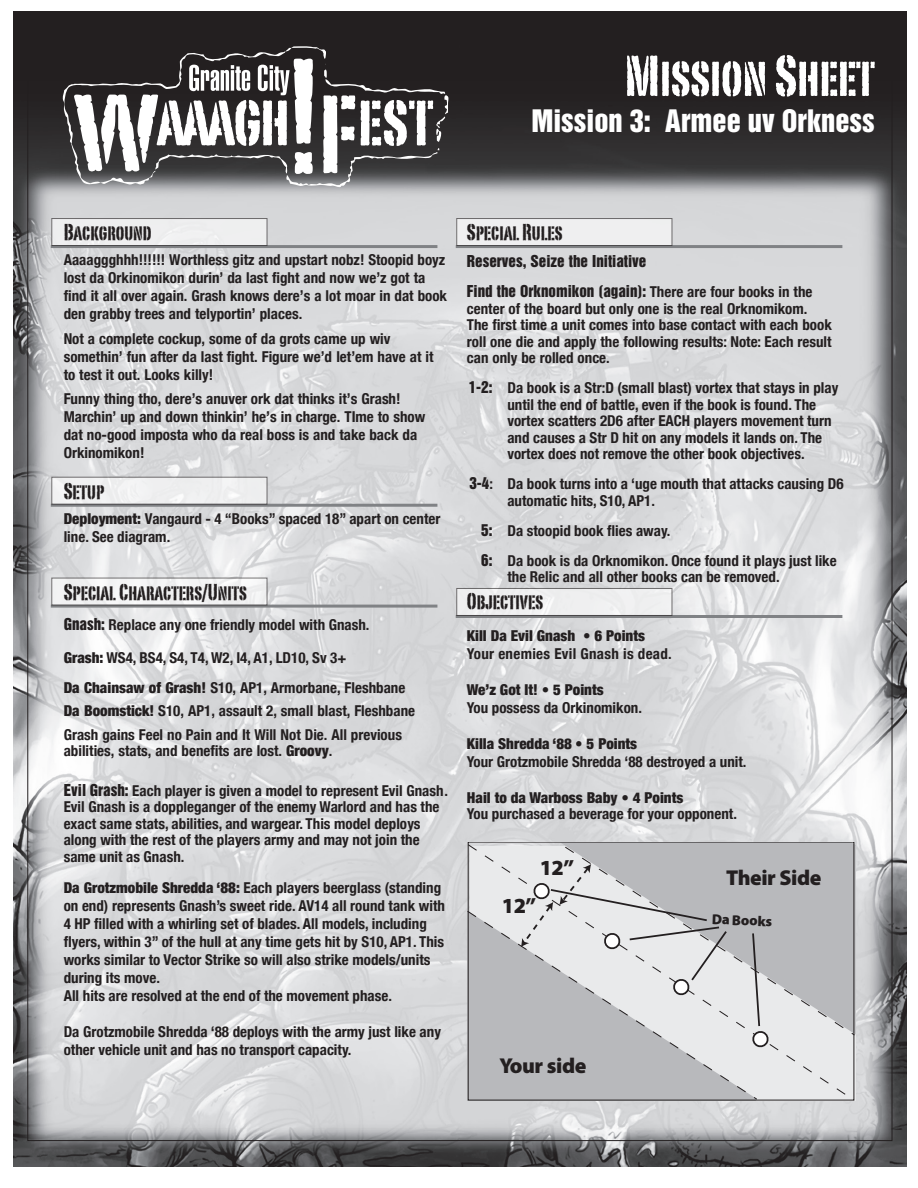
<style>
.page{position:relative;width:918px;height:1188px;background:#fff}
.page>*{position:absolute;margin:0;border:0;box-sizing:border-box;transform-origin:0 0}
.t1{font:56.55px "Portago ITCTT";color:#fff}
.t2{font:28.35px "Helvetica Inserat";color:#fff}
.Paragraph_Style_1{font:22.5px "Portago ITCTT";color:#231f20}
.t3{font:900 21.6px "Myriad Pro";letter-spacing:-.02em;color:#231f20}
.Paragraph_Style_1-2{font:700 condensed 15px/18px "Helvetica Neue";color:#231f20}
.t4{font:900 condensed 15px "Helvetica Neue";color:#231f20}
.t5{font:15px "Helvetica Inserat";color:#231f20}
.Paragraph_Style_1-3{font:700 condensed 15px "Helvetica Neue";letter-spacing:.02em;color:#231f20}
.t6{font:900 14.4px "Myriad Pro";color:#231f20}
.s1{font-weight:900}
.s2{font-family:"Helvetica Inserat";font-weight:400;font-stretch:normal}
</style>
<div class="page">
<img style="left:13px;top:11px;width:893px;height:1156px">
<svg style="left:62px;top:46px;width:387px;height:142px"></svg>
<hr style="left:51px;top:245px;width:386px;height:3px;background:#808285">
<div style="left:52px;top:219px;width:215px;height:27px;background:#eeefef"></div>
<div style="left:51px;top:218px;width:216px;height:28px;border:1px solid #231f20"></div>
<hr style="left:51px;top:504px;width:386px;height:3px;background:#808285">
<div style="left:52px;top:477px;width:215px;height:27px;background:#efeff0"></div>
<div style="left:51px;top:477px;width:216px;height:28px;border:1px solid #231f20"></div>
<hr style="left:51px;top:605px;width:386px;height:3px;background:#808285">
<div style="left:52px;top:578px;width:215px;height:27px;background:#f3f3f4"></div>
<hr style="left:456px;top:245px;width:386px;height:3px;background:#808285">
<div style="left:457px;top:219px;width:215px;height:27px;background:#efeff0"></div>
<div style="left:456px;top:218px;width:216px;height:28px;border:1px solid #231f20"></div>
<hr style="left:456px;top:615px;width:386px;height:3px;background:#808285">
<div style="left:457px;top:588px;width:215px;height:27px;background:#efeff0"></div>
<div style="left:456px;top:588px;width:216px;height:28px;border:1px solid #231f20"></div>
<svg style="left:467px;top:844px;width:388px;height:257px;background:#c4c5c8"></svg>
<svg style="left:521px;top:864px;width:208px;height:134px;background:#d2d3d5"></svg>
<svg style="left:750px;top:932px;width:19px;height:118px;background:#c4c4c5"></svg>
<p class="t1" style="left:625px;top:41px;width:252px">Mission Sheet</p>
<p class="t2" style="left:531px;top:104px;width:345px">Mission 3: Armee uv Orkness</p>
<p class="Paragraph_Style_1" style="left:64px;top:218px;width:90px">Background</p>
<p class="Paragraph_Style_1-2" style="left:64px;top:250px;width:385px">Aaaaggghhh!!!!!! Worthless gitz and upstart nobz! Stoopid boyz lost da Orkinomikon durin’ da last fight and now we’z got ta find it all over again. Grash knows dere’s a lot moar in dat book den grabby trees and telyportin’ places.</p>
<p class="Paragraph_Style_1-2" style="left:64px;top:329px;width:371px">Not a complete cockup, some of da grots came up wiv somethin’ fun after da last fight. Figure we’d let’em have at it to test it out. Looks killy!</p>
<p class="Paragraph_Style_1-2" style="left:64px;top:390px;width:363px">Funny thing tho, dere’s anuver ork dat thinks it’s Grash!<br>Marchin’ up and down thinkin’ he’s in charge. TIme to show dat no-good imposta who da real boss is and take back da Orkinomikon!</p>
<p class="Paragraph_Style_1" style="left:64px;top:477px;width:42px">Setup</p>
<p class="Paragraph_Style_1-2" style="left:64px;top:509px;width:378px"><span class="s1">Deployment:</span> Vangaurd - 4 “Books” spaced 18” apart on center line. See diagram.</p>
<p class="Paragraph_Style_1" style="left:64px;top:578px;width:185px">Special Characters/Units</p>
<p class="Paragraph_Style_1-2" style="left:64px;top:616px;width:307px"><span class="s2">Gnash:</span> Replace any one friendly model with Gnash.</p>
<p class="Paragraph_Style_1-2" style="left:64px;top:649px;width:284px"><span class="s1">Grash:</span> WS4, BS4, S4, T4, W2, I4, A1, LD10, Sv 3+</p>
<p class="Paragraph_Style_1-2" style="left:64px;top:679px;width:343px"><span class="s1">Da Chainsaw of Grash!</span> S10, AP1, Armorbane, Fleshbane</p>
<p class="Paragraph_Style_1-2" style="left:64px;top:702px;width:353px"><span class="s1">Da Boomstick!</span> S10, AP1, assault 2, small blast, Fleshbane</p>
<p class="Paragraph_Style_1-2" style="left:64px;top:726px;width:340px;line-height:16.5px">Grash gains Feel no Pain and It Will Not Die. All previous abilities, stats, and benefits are lost. <span class="s1">Groovy</span>.</p>
<p class="Paragraph_Style_1-2" style="left:64px;top:782px;width:386px;line-height:16.5px"><span class="s2">Evil Grash:</span> Each player is given a model to represent Evil Gnash.<br>Evil Gnash is a doppleganger of the enemy Warlord and has the exact same stats, abilities, and wargear. This model deploys along with the rest of the players army and may not join the same unit as Gnash.</p>
<p class="Paragraph_Style_1-2" style="left:64px;top:879px;width:383px"><span class="s1">Da Grotzmobile Shredda ‘88:</span> Each players beerglass (standing on end) represents Gnash’s sweet ride. AV14 all round tank with 4 HP filled with a whirling set of blades. All models, including flyers, within 3” of the hull at any time gets hit by S10, AP1. This works similar to Vector Strike so will also strike models/units during its move.<br>All hits are resolved at the end of the movement phase.</p>
<p class="Paragraph_Style_1-2" style="left:64px;top:1023px;width:379px">Da Grotzmobile Shredda ‘88 deploys with the army just like any other vehicle unit and has no transport capacity.</p>
<p class="Paragraph_Style_1" style="left:467px;top:218px;width:97px">Special Rules</p>
<p class="t5" style="left:467px;top:252px;width:181px">Reserves, Seize the Initiative</p>
<p class="Paragraph_Style_1-2" style="left:467px;top:283px;width:366px;line-height:16.5px"><span class="s2">Find the Orknomikon (again):</span> There are four books in the center of the board but only one is the real Orknomikom.<br>The first time a unit comes into base contact with each book roll one die and apply the following results: Note: Each result can only be rolled once.</p>
<p class="Paragraph_Style_1-2" style="left:507px;top:379px;width:332px;line-height:16.5px;text-indent:-39px"><span class="s2">1-2:</span> Da book is a Str:D (small blast) vortex that stays in play until the end of battle, even if the book is found. The vortex scatters 2D6 after EACH players movement turn and causes a Str D hit on any models it lands on. The vortex does not remove the other book objectives.</p>
<p class="Paragraph_Style_1-2" style="left:507px;top:475px;width:338px;line-height:16.5px;text-indent:-38px"><span class="s2">3-4</span>: Da book turns into a ‘uge mouth that attacks causing D6 automatic hits, S10, AP1.</p>
<p class="Paragraph_Style_1-2" style="left:481px;top:521px;width:191px"><span class="s2">5:</span> Da stoopid book flies away.</p>
<p class="Paragraph_Style_1-2" style="left:507px;top:552px;width:331px;line-height:16.5px;text-indent:-26px"><span class="s2">6:</span> Da book is da Orknomikon. Once found it plays just like the Relic and all other books can be removed.</p>
<p class="Paragraph_Style_1" style="left:467px;top:587px;width:78px">Objectives</p>
<p class="t4" style="left:467px;top:626px;width:180px">Kill Da Evil Gnash • 6 Points</p>
<p class="Paragraph_Style_1-3" style="left:467px;top:644px;width:206px">Your enemies Evil Gnash is dead.</p>
<p class="t4" style="left:467px;top:680px;width:138px">We’z Got It! • 5 Points</p>
<p class="Paragraph_Style_1-2" style="left:467px;top:698px;width:177px">You possess da Orkinomikon.</p>
<p class="t4" style="left:467px;top:734px;width:172px">Killa Shredda ‘88 • 5 Points</p>
<p class="Paragraph_Style_1-2" style="left:467px;top:752px;width:281px">Your Grotzmobile Shredda ‘88 destroyed a unit.</p>
<p class="t4" style="left:467px;top:788px;width:218px">Hail to da Warboss Baby • 4 Points</p>
<p class="Paragraph_Style_1-2" style="left:467px;top:805px;width:272px">You purchased a beverage for your opponent.</p>
<p class="t3" style="left:540px;top:853px;width:36px">12”</p>
<p class="t3" style="left:502px;top:891px;width:36px">12”</p>
<p class="t3" style="left:499px;top:1051px;width:89px">Your side</p>
<p class="t3" style="left:726px;top:863px;width:97px">Their Side</p>
<p class="t6" style="left:712px;top:910px;width:61px;rotate:2deg">Da Books</p>
</div>
